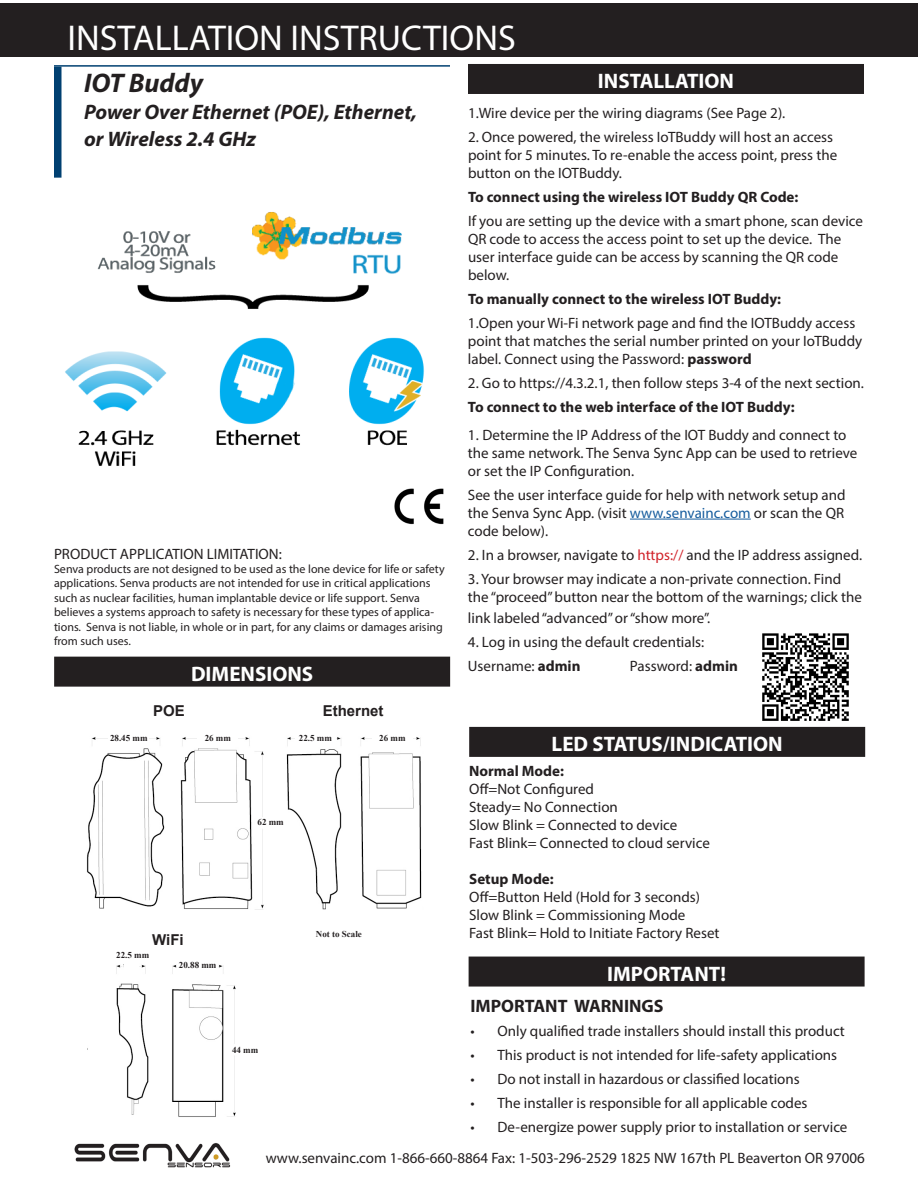
<style>
.page{position:relative;width:918px;height:1188px;background:#fff}
.page>*{position:absolute;margin:0;border:0;box-sizing:border-box;transform-origin:0 0}
.t1{font:36px "Myriad Pro";color:#fff}
.Product_Title_and_Points_top_of_page__Pr{font:italic 700 27px "Myriad Pro";color:#231f20}
.Install_Heading_Bars{font:700 21px "Myriad Pro";color:#fff}
.Product_Title_and_Points_top_of_page__Pr-2{font:italic 700 21px/27px "Myriad Pro";color:#231f20}
.t2{font:700 18px "Myriad Pro";color:#231f20}
.t3{font:15px/18px "Myriad Pro";color:#231f20}
.t4{font:700 15px "Myriad Pro";color:#231f20}
.t5{font:700 15px "Arial";color:#231f20}
.t6{font:12px/14.4px "Myriad Pro";color:#231f20}
.t7{font:700 9px "Times New Roman";color:#231f20}
.s1{font-weight:700}
.s2{color:#175d9e}
.s3{color:#d1232a}
</style>
<div class="page">
<div style="left:0;top:3px;width:918px;height:54px;background:#231f20"></div>
<hr style="left:54px;top:65px;width:396px;height:2px;background:#004071">
<div style="left:54px;top:67px;width:8px;height:111px;background:#004071"></div>
<div style="left:468px;top:64px;width:396px;height:30px;background:#231f20"></div>
<hr style="left:630px;top:519px;width:121px;height:1px;background:#175d9e">
<div style="left:54px;top:657px;width:396px;height:30px;background:#231f20"></div>
<div style="left:469px;top:957px;width:396px;height:30px;background:#231f20"></div>
<div style="left:469px;top:727px;width:396px;height:30px;background:#231f20"></div>
<img style="left:65px;top:212px;width:359px;height:254px">
<img style="left:86px;top:737px;width:336px;height:173px">
<img style="left:116px;top:964px;width:120px;height:153px">
<img style="left:74px;top:1143px;width:157px;height:25px">
<img style="left:394px;top:488px;width:50px;height:36px">
<img style="left:762px;top:633px;width:87px;height:88px">
<div style="left:109px;top:735px;width:40px;height:9px;background:#fff"></div>
<div style="left:198px;top:735px;width:40px;height:9px;background:#fff"></div>
<div style="left:255px;top:819px;width:31px;height:8px;background:#fff"></div>
<div style="left:372px;top:735px;width:41px;height:9px;background:#fff"></div>
<div style="left:295px;top:735px;width:41px;height:9px;background:#fff"></div>
<div style="left:178px;top:962px;width:40px;height:6px;background:#fff"></div>
<div style="left:124px;top:962px;width:15px;height:11px;background:#fff"></div>
<div style="left:227px;top:1047px;width:37px;height:6px;background:#fff"></div>
<p class="t1" style="left:68px;top:16px;width:450px">INSTALLATION INSTRUCTIONS</p>
<p class="Product_Title_and_Points_top_of_page__Pr" style="left:84px;top:65px;width:121px">IOT Buddy</p>
<p class="Product_Title_and_Points_top_of_page__Pr-2" style="left:84px;top:98px;width:334px">Power Over Ethernet (POE), Ethernet, or Wireless 2.4 GHz</p>
<p class="Install_Heading_Bars" style="left:598px;top:67px;width:138px">INSTALLATION</p>
<p class="t3" style="left:468px;top:104px;width:319px">1.Wire device per the wiring diagrams (See Page 2).</p>
<p class="t3" style="left:468px;top:128px;width:371px">2. Once powered, the wireless IoTBuddy will host an access point for 5 minutes. To re-enable the access point, press the button on the IOTBuddy.</p>
<p class="t4" style="left:468px;top:187px;width:332px">To connect using the wireless IOT Buddy QR Code:</p>
<p class="t3" style="left:468px;top:212px;width:397px">If you are setting up the device with a smart phone, scan device QR code to access the access point to set up the device. The user interface guide can be access by scanning the QR code below.</p>
<p class="t4" style="left:468px;top:289px;width:315px">To manually connect to the wireless IOT Buddy:</p>
<p class="t3" style="left:468px;top:314px;width:396px">1.Open your Wi-Fi network page and find the IOTBuddy access point that matches the serial number printed on your IoTBuddy label. Connect using the Password: <span class="s1">password</span></p>
<p class="t3" style="left:468px;top:374px;width:398px">2. Go to https://4.3.2.1, then follow steps 3-4 of the next section.</p>
<p class="t4" style="left:468px;top:397px;width:328px">To connect to the web interface of the IOT Buddy:</p>
<p class="t3" style="left:468px;top:425px;width:391px">1. Determine the IP Address of the IOT Buddy and connect to the same network. The Senva Sync App can be used to retrieve or set the IP Configuration.</p>
<p class="t3" style="left:468px;top:485px;width:379px;text-align:justify">See the user interface guide for help with network setup and the Senva Sync App. (visit <span class="s2">www.senvainc.com</span> or scan the QR code below).</p>
<p class="t3" style="left:468px;top:545px;width:396px">2. In a browser, navigate to <span class="s3">https://</span> and the IP address assigned.</p>
<p class="t3" style="left:468px;top:569px;width:395px">3. Your browser may indicate a non-private connection. Find the “proceed” button near the bottom of the warnings; click the</p>
<p class="t3" style="left:468px;top:609px;width:244px">link labeled “advanced” or “show more”.</p>
<p class="t3" style="left:468px;top:633px;width:238px">4. Log in using the default credentials:</p>
<p class="t3" style="left:468px;top:657px;width:114px">Username: <span class="s1">admin</span></p>
<p class="t3" style="left:630px;top:657px;width:109px">Password: <span class="s1">admin</span></p>
<p class="t3" style="left:54px;top:544px;width:229px">PRODUCT APPLICATION LIMITATION:</p>
<p class="t6" style="left:54px;top:562px;width:392px">Senva products are not designed to be used as the lone device for life or safety applications. Senva products are not intended for use in critical applications such as nuclear facilities, human implantable device or life support. Senva believes a systems approach to safety is necessary for these types of applica&shy;tions. Senva is not liable, in whole or in part, for any claims or damages arising from such uses.</p>
<p class="Install_Heading_Bars" style="left:191px;top:660px;width:124px">DIMENSIONS</p>
<p class="t5" style="left:153px;top:701px;width:33px">POE</p>
<p class="t5" style="left:323px;top:701px;width:62px">Ethernet</p>
<p class="t7" style="left:110px;top:732px;width:39px">28.45 mm</p>
<p class="t7" style="left:205px;top:732px;width:28px">26 mm</p>
<p class="t7" style="left:299px;top:732px;width:34px">22.5 mm</p>
<p class="t7" style="left:379px;top:732px;width:28px">26 mm</p>
<p class="t7" style="left:258px;top:816px;width:28px">62 mm</p>
<p class="t5" style="left:152px;top:929px;width:33px">WiFi</p>
<p class="t7" style="left:116px;top:949px;width:34px">22.5 mm</p>
<p class="t7" style="left:179px;top:959px;width:39px">20.88 mm</p>
<p class="t7" style="left:232px;top:1043px;width:28px">44 mm</p>
<p class="t7" style="left:316px;top:928px;width:47px">Not to Scale</p>
<p class="Install_Heading_Bars" style="left:552px;top:730px;width:233px">LED STATUS/INDICATION</p>
<p class="t4" style="left:469px;top:761px;width:96px">Normal Mode:</p>
<p class="t3" style="left:469px;top:780px;width:126px">Off=Not Configured</p>
<p class="t3" style="left:469px;top:798px;width:150px">Steady= No Connection</p>
<p class="t3" style="left:469px;top:816px;width:210px">Slow Blink = Connected to device</p>
<p class="t3" style="left:469px;top:834px;width:242px">Fast Blink= Connected to cloud service</p>
<p class="t4" style="left:469px;top:869px;width:86px">Setup Mode:</p>
<p class="t3" style="left:469px;top:888px;width:232px">Off=Button Held (Hold for 3 seconds)</p>
<p class="t3" style="left:469px;top:906px;width:218px">Slow Blink = Commissioning Mode</p>
<p class="t3" style="left:469px;top:924px;width:252px">Fast Blink= Hold to Initiate Factory Reset</p>
<p class="Install_Heading_Bars" style="left:607px;top:960px;width:120px">IMPORTANT!</p>
<p class="t2" style="left:470px;top:995px;width:195px">IMPORTANT WARNINGS</p>
<p class="t3" style="left:470px;top:1022px;width:376px">• Only qualified trade installers should install this product</p>
<p class="t3" style="left:470px;top:1046px;width:368px">• This product is not intended for life-safety applications</p>
<p class="t3" style="left:470px;top:1070px;width:331px">• Do not install in hazardous or classified locations</p>
<p class="t3" style="left:470px;top:1094px;width:339px">• The installer is responsible for all applicable codes</p>
<p class="t3" style="left:470px;top:1118px;width:379px">• De-energize power supply prior to installation or service</p>
<p class="t3" style="left:266px;top:1148px;width:601px">www.senvainc.com 1-866-660-8864 Fax: 1-503-296-2529 1825 NW 167th PL Beaverton OR 97006</p>
</div>
